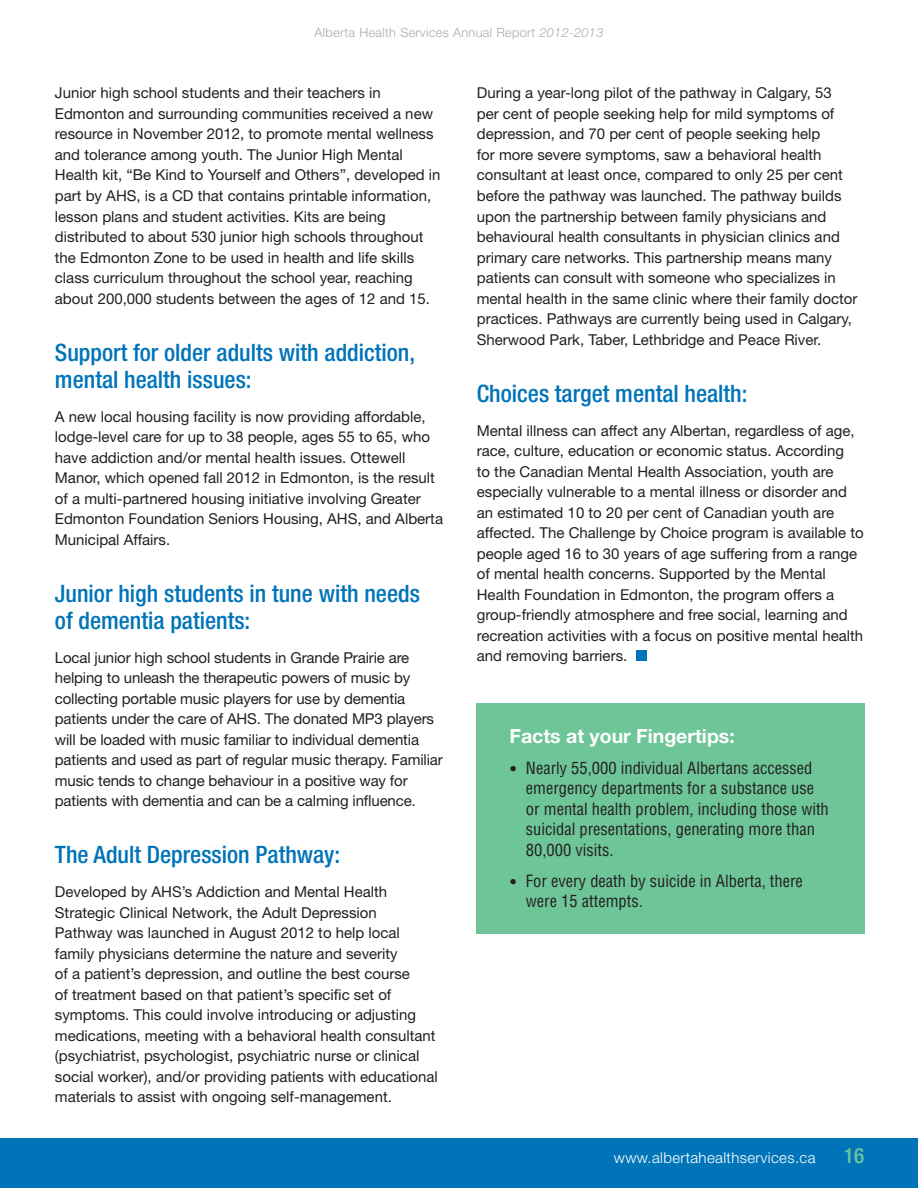
<style>
.page{position:relative;width:918px;height:1188px;background:#fff}
.page>*{position:absolute;margin:0;border:0;box-sizing:border-box;transform-origin:0 0}
.small_purple_header{font:500 condensed 24px/27px "Helvetica Neue LT Std";color:#0074b9}
.t1{font:500 condensed 21px "Helvetica Neue LT Std";color:#6ec598}
.fingertip_facts{font:700 19.5px "Helvetica Neue LT Std";color:#fff}
.t2{font:condensed 16.5px/20.5px "Helvetica LT Std";color:#231f20}
.t3{font:15px/20.5px "Helvetica Neue LT Std";color:#231f20}
.t4{font:300 15px "Helvetica Neue LT Std";letter-spacing:.025em;color:#fff}
.t5{font:300 12.75px "Helvetica Neue LT Std";letter-spacing:.025em;color:#a6acb4}
.s1{font-style:italic}
.s2{font-family:"Helvetica Neue LT Std";font-stretch:normal;font-size:15px}
</style>
<div class="page">
<div style="left:0;top:1138px;width:918px;height:50px;background:#0074b9"></div>
<div style="left:636px;top:650px;width:11px;height:11px;background:#0074b9"></div>
<div style="left:477px;top:703px;width:388px;height:231px;background:#6ec598"></div>
<p class="t5" style="left:315px;top:25px;width:290px">Alberta Health Services Annual Report <span class="s1">2012-2013</span></p>
<p class="t3" style="left:55px;top:83px;width:387px">Junior high school students and their teachers in Edmonton and surrounding communities received a new resource in November 2012, to promote mental wellness and tolerance among youth. The Junior High Mental Health kit, “Be Kind to Yourself and Others”, developed in part by AHS, is a CD that contains printable information, lesson plans and student activities. Kits are being distributed to about 530 junior high schools throughout the Edmonton Zone to be used in health and life skills class curriculum throughout the school year, reaching about 200,000 students between the ages of 12 and 15.</p>
<p class="small_purple_header" style="left:55px;top:338px;width:362px">Support for older adults with addiction, mental health issues:</p>
<p class="t3" style="left:55px;top:406px;width:390px">A new local housing facility is now providing affordable, lodge-level care for up to 38 people, ages 55 to 65, who have addiction and/or mental health issues. Ottewell Manor, which opened fall 2012 in Edmonton, is the result of a multi-partnered housing initiative involving Greater Edmonton Foundation Seniors Housing, AHS, and Alberta Municipal Affairs.</p>
<p class="small_purple_header" style="left:55px;top:579px;width:367px">Junior high students in tune with needs of dementia patients:</p>
<p class="t3" style="left:55px;top:647px;width:389px">Local junior high school students in Grande Prairie are helping to unleash the therapeutic powers of music by collecting portable music players for use by dementia patients under the care of AHS. The donated MP3 players will be loaded with music familiar to individual dementia patients and used as part of regular music therapy. Familiar music tends to change behaviour in a positive way for patients with dementia and can be a calming influence.</p>
<p class="small_purple_header" style="left:55px;top:841px;width:287px">The Adult Depression Pathway:</p>
<p class="t3" style="left:55px;top:881px;width:385px">Developed by AHS’s Addiction and Mental Health Strategic Clinical Network, the Adult Depression Pathway was launched in August 2012 to help local family physicians determine the nature and severity<br>of a patient’s depression, and outline the best course<br>of treatment based on that patient’s specific set of symptoms. This could involve introducing or adjusting medications, meeting with a behavioral health consultant (psychiatrist, psychologist, psychiatric nurse or clinical social worker), and/or providing patients with educational materials to assist with ongoing self-management.</p>
<p class="t3" style="left:477px;top:83px;width:382px">During a year-long pilot of the pathway in Calgary, 53 per cent of people seeking help for mild symptoms of depression, and 70 per cent of people seeking help<br>for more severe symptoms, saw a behavioral health consultant at least once, compared to only 25 per cent before the pathway was launched. The pathway builds upon the partnership between family physicians and behavioural health consultants in physician clinics and primary care networks. This partnership means many patients can consult with someone who specializes in mental health in the same clinic where their family doctor practices. Pathways are currently being used in Calgary, Sherwood Park, Taber, Lethbridge and Peace River.</p>
<p class="small_purple_header" style="left:477px;top:379px;width:272px">Choices target mental health:</p>
<p class="t3" style="left:477px;top:420px;width:388px">Mental illness can affect any Albertan, regardless of age, race, culture, education or economic status. According<br>to the Canadian Mental Health Association, youth are especially vulnerable to a mental illness or disorder and an estimated 10 to 20 per cent of Canadian youth are affected. The Challenge by Choice program is available to people aged 16 to 30 years of age suffering from a range of mental health concerns. Supported by the Mental Health Foundation in Edmonton, the program offers a group-friendly atmosphere and free social, learning and recreation activities with a focus on positive mental health and removing barriers.</p>
<p class="fingertip_facts" style="left:509px;top:724px;width:227px">Facts at your Fingertips:</p>
<p class="t2" style="left:526px;top:757px;width:304px;text-indent:-16px"><span class="s2">•</span> Nearly 55,000 individual Albertans accessed emergency departments for a substance use or mental health problem, including those with suicidal presentations, generating more than 80,000 visits.</p>
<p class="t2" style="left:526px;top:870px;width:279px;text-indent:-16px"><span class="s2">•</span> For every death by suicide in Alberta, there were 15 attempts.</p>
<p class="t4" style="left:614px;top:1148px;width:203px">www.albertahealthservices.ca</p>
<h2 class="t1" style="left:844px;top:1143px;width:22px">16</h2>
</div>
